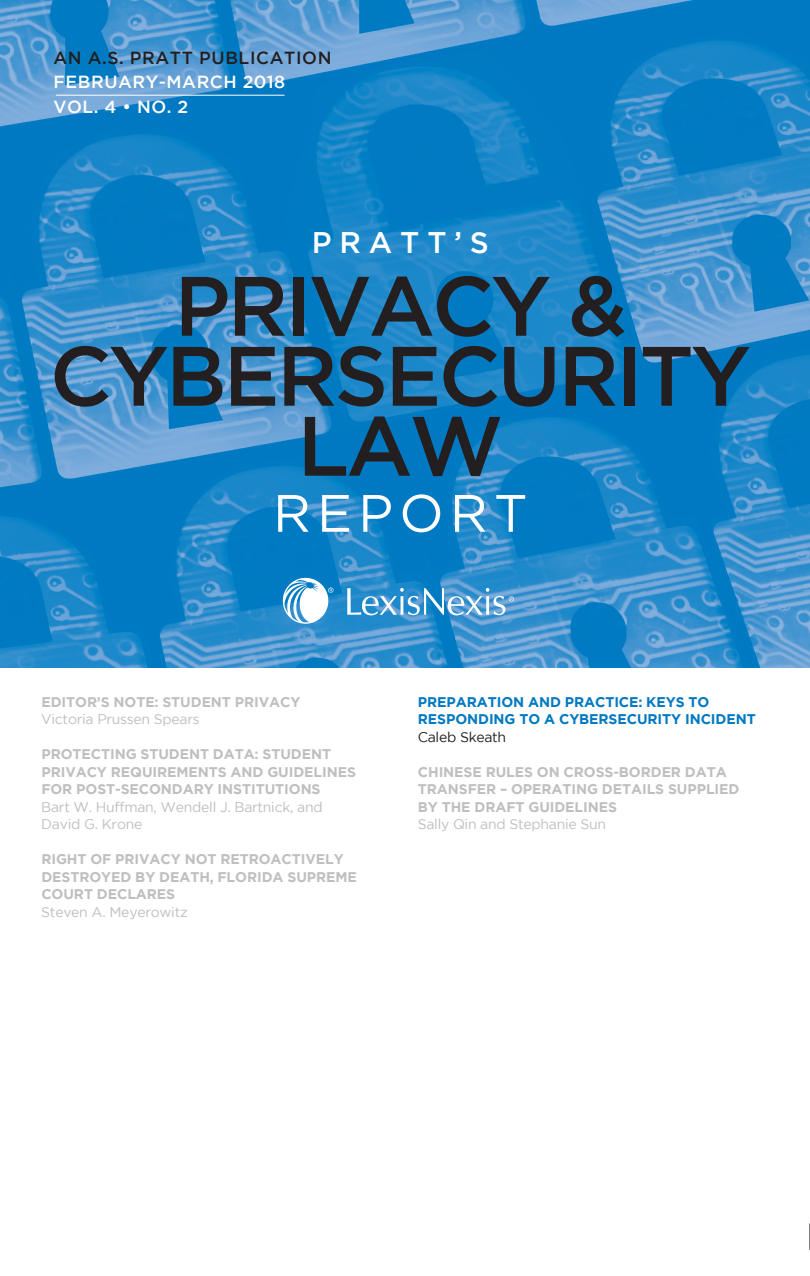
<style>
.page{position:relative;width:810px;height:1276px;background:#fff}
.page>*{position:absolute;margin:0;border:0;box-sizing:border-box;transform-origin:0 0}
.t1{font:500 84px/70px "Gotham";letter-spacing:-.035em;color:#231f20;text-align:center}
.t2{font:52.5px "Gotham";letter-spacing:.115em;color:#fff}
.t3{font:500 29.75px "Gotham";letter-spacing:.265em;color:#fff}
.t4{font:500 17.5px/24.5px "Gotham";letter-spacing:.035em;color:#fff}
.t5{font:500 17.5px "Gotham";letter-spacing:.035em;color:#231f20}
.t6{font:700 14px/17.5px "Gotham";letter-spacing:-.005em;color:#bfbfbf}
.t7{font:14px/17.5px "Gotham";letter-spacing:-.02em;color:#bfbfbf}
.t8{font:700 14px/17.5px "Gotham";letter-spacing:-.005em;color:#0079c2}
.t9{font:14px "Gotham";letter-spacing:-.02em;color:#231f20}
</style>
<div class="page">
<img style="left:0;top:0;width:810px;height:668px">
<hr style="left:56px;top:95px;width:228px;height:1px;background:#fff">
<img style="left:264px;top:547px;width:272px;height:104px">
<svg style="left:809px;top:1223px;width:1px;height:27px"></svg>
<p class="t5" style="left:53px;top:47px;width:280px">AN A.S. PRATT PUBLICATION</p>
<p class="t4" style="left:53px;top:69px;width:233px">FEBRUARY-MARCH 2018<br>VOL. 4 • NO. 2</p>
<h3 class="t3" style="left:312px;top:225px;width:179px">PRATT’S</h3>
<h1 class="t1" style="left:50px;top:269px;width:703px">PRIVACY &amp;<br>CYBERSECURITY<br>LAW</h1>
<h2 class="t2" style="left:273px;top:484px;width:256px">REPORT</h2>
<p class="t6" style="left:41px;top:693px;width:260px">EDITOR’S NOTE: STUDENT PRIVACY</p>
<p class="t7" style="left:41px;top:710px;width:160px">Victoria Prussen Spears</p>
<p class="t6" style="left:41px;top:745px;width:316px">PROTECTING STUDENT DATA: STUDENT<br>PRIVACY REQUIREMENTS AND GUIDELINES<br>FOR POST-SECONDARY INSTITUTIONS</p>
<p class="t7" style="left:41px;top:798px;width:283px">Bart W. Huffman, Wendell J. Bartnick, and<br>David G. Krone</p>
<p class="t6" style="left:41px;top:850px;width:317px">RIGHT OF PRIVACY NOT RETROACTIVELY<br>DESTROYED BY DEATH, FLORIDA SUPREME<br>COURT DECLARES</p>
<p class="t7" style="left:41px;top:903px;width:148px">Steven A. Meyerowitz</p>
<p class="t8" style="left:418px;top:693px;width:339px">PREPARATION AND PRACTICE: KEYS TO<br>RESPONDING TO A CYBERSECURITY INCIDENT</p>
<p class="t9" style="left:418px;top:729px;width:90px">Caleb Skeath</p>
<p class="t6" style="left:418px;top:763px;width:323px">CHINESE RULES ON CROSS-BORDER DATA<br>TRANSFER – OPERATING DETAILS SUPPLIED<br>BY THE DRAFT GUIDELINES</p>
<p class="t7" style="left:418px;top:815px;width:190px">Sally Qin and Stephanie Sun</p>
</div>
